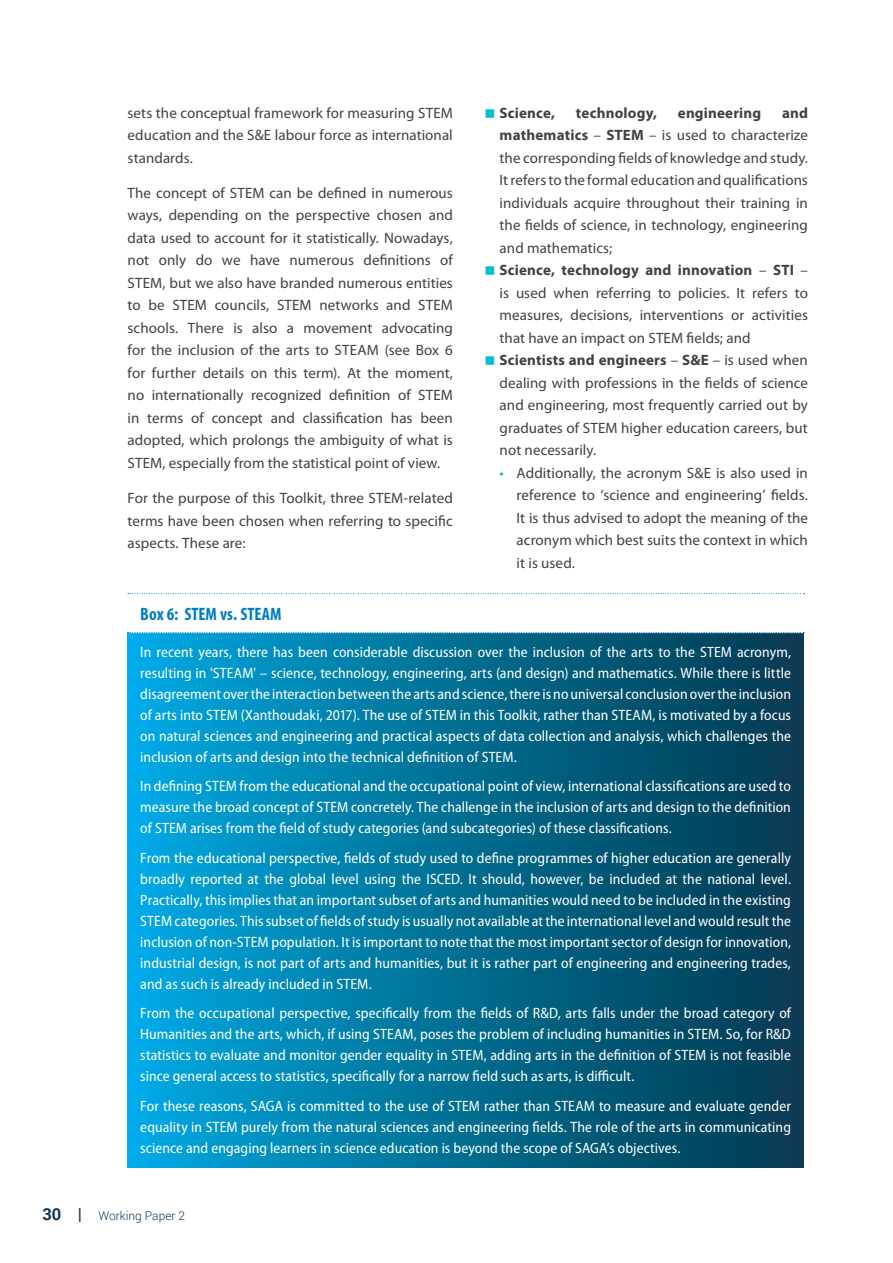
<style>
.page{position:relative;width:893px;height:1263px;background:#fff}
.page>*{position:absolute;margin:0;border:0;box-sizing:border-box;transform-origin:0 0}
.t1{font:700 condensed 18px "Myriad Pro";color:#007dc3}
.t2{font:semi-condensed 15px/21px "Myriad Pro";letter-spacing:.005em;color:#fff;text-align:justify}
.t3{font:15px/22.5px "Myriad Pro";letter-spacing:.005em;color:#414042;text-align:justify}
.t4{font:700 15px "Myriad Pro";letter-spacing:.01em;color:#414042}
.t5{font:300 12px "Roboto";color:#113852}
.s1{font-weight:700}
.s2{color:#00bfd3}
.s3{font-weight:700;font-size:16.5px}
</style>
<div class="page">
<div style="left:128px;top:633px;width:676px;height:534px;background:linear-gradient(to right,#00a8e0,#03374b)"></div>
<svg style="left:128px;top:593px;width:676px;height:1px"></svg>
<svg style="left:128px;top:632px;width:676px;height:1px"></svg>
<p class="t3" style="left:128px;top:102px;width:327px">sets the conceptual framework for measuring STEM education and the S&amp;E labour force as international standards.</p>
<p class="t3" style="left:128px;top:182px;width:327px">The concept of STEM can be defined in numerous ways, depending on the perspective chosen and data used to account for it statistically. Nowadays, not only do we have numerous definitions of STEM, but we also have branded numerous entities to be STEM councils, STEM networks and STEM schools. There is also a movement advocating for the inclusion of the arts to STEAM (see Box 6 for further details on this term). At the moment, no internationally recognized definition of STEM in terms of concept and classification has been adopted, which prolongs the ambiguity of what is STEM, especially from the statistical point of view.</p>
<p class="t3" style="left:128px;top:487px;width:327px">For the purpose of this Toolkit, three STEM-related terms have been chosen when referring to specific aspects. These are:</p>
<p class="t3" style="left:500px;top:102px;width:310px;text-align:left;text-indent:282px"><span class="s1">and mathematics</span> – <span class="s1">STEM</span> – is used to characterize the corresponding fields of knowledge and study.<br>It refers to the formal education and qualifications individuals acquire throughout their training in the fields of science, in technology, engineering and mathematics;<br><span class="s1">Science, technology and innovation</span> – <span class="s1">STI</span> – is used when referring to policies. It refers to measures, decisions, interventions or activities that have an impact on STEM fields; and <span class="s1">Scientists and engineers</span> – <span class="s1">S&amp;E</span> – is used when dealing with professions in the fields of science and engineering, most frequently carried out by graduates of STEM higher education careers, but not necessarily.</p>
<p class="t3" style="left:517px;top:462px;width:293px;text-indent:-17px"><span class="s2">•</span> Additionally, the acronym S&amp;E is also used in reference to ‘science and engineering’ fields.<br>It is thus advised to adopt the meaning of the acronym which best suits the context in which it is used.</p>
<p class="t4" style="left:500px;top:104px;width:57px">Science,</p>
<p class="t4" style="left:576px;top:104px;width:83px">technology,</p>
<p class="t4" style="left:678px;top:104px;width:85px">engineering</p>
<p class="t1" style="left:140px;top:604px;width:143px">Box 6: STEM vs. STEAM</p>
<p class="t2" style="left:140px;top:641px;width:652px">In recent years, there has been considerable discussion over the inclusion of the arts to the STEM acronym, resulting in 'STEAM' – science, technology, engineering, arts (and design) and mathematics. While there is little disagreement over the interaction between the arts and science, there is no universal conclusion over the inclusion of arts into STEM (Xanthoudaki, 2017). The use of STEM in this Toolkit, rather than STEAM, is motivated by a focus on natural sciences and engineering and practical aspects of data collection and analysis, which challenges the inclusion of arts and design into the technical definition of STEM.</p>
<p class="t2" style="left:140px;top:776px;width:652px">In defining STEM from the educational and the occupational point of view, international classifications are used to measure the broad concept of STEM concretely. The challenge in the inclusion of arts and design to the definition of STEM arises from the field of study categories (and subcategories) of these classifications.</p>
<p class="t2" style="left:140px;top:847px;width:652px">From the educational perspective, fields of study used to define programmes of higher education are generally broadly reported at the global level using the ISCED. It should, however, be included at the national level.<br>Practically, this implies that an important subset of arts and humanities would need to be included in the existing STEM categories. This subset of fields of study is usually not available at the international level and would result the inclusion of non-STEM population. It is important to note that the most important sector of design for innovation, industrial design, is not part of arts and humanities, but it is rather part of engineering and engineering trades, and as such is already included in STEM.</p>
<p class="t2" style="left:140px;top:1003px;width:652px">From the occupational perspective, specifically from the fields of R&amp;D, arts falls under the broad category of Humanities and the arts, which, if using STEAM, poses the problem of including humanities in STEM. So, for R&amp;D statistics to evaluate and monitor gender equality in STEM, adding arts in the definition of STEM is not feasible since general access to statistics, specifically for a narrow field such as arts, is difficult.</p>
<p class="t2" style="left:140px;top:1095px;width:652px">For these reasons, SAGA is committed to the use of STEM rather than STEAM to measure and evaluate gender equality in STEM purely from the natural sciences and engineering fields. The role of the arts in communicating science and engaging learners in science education is beyond the scope of SAGA’s objectives.</p>
<p class="t5" style="left:43px;top:1208px;width:144px"><span class="s3">30 |</span> Working Paper 2</p>
</div>
